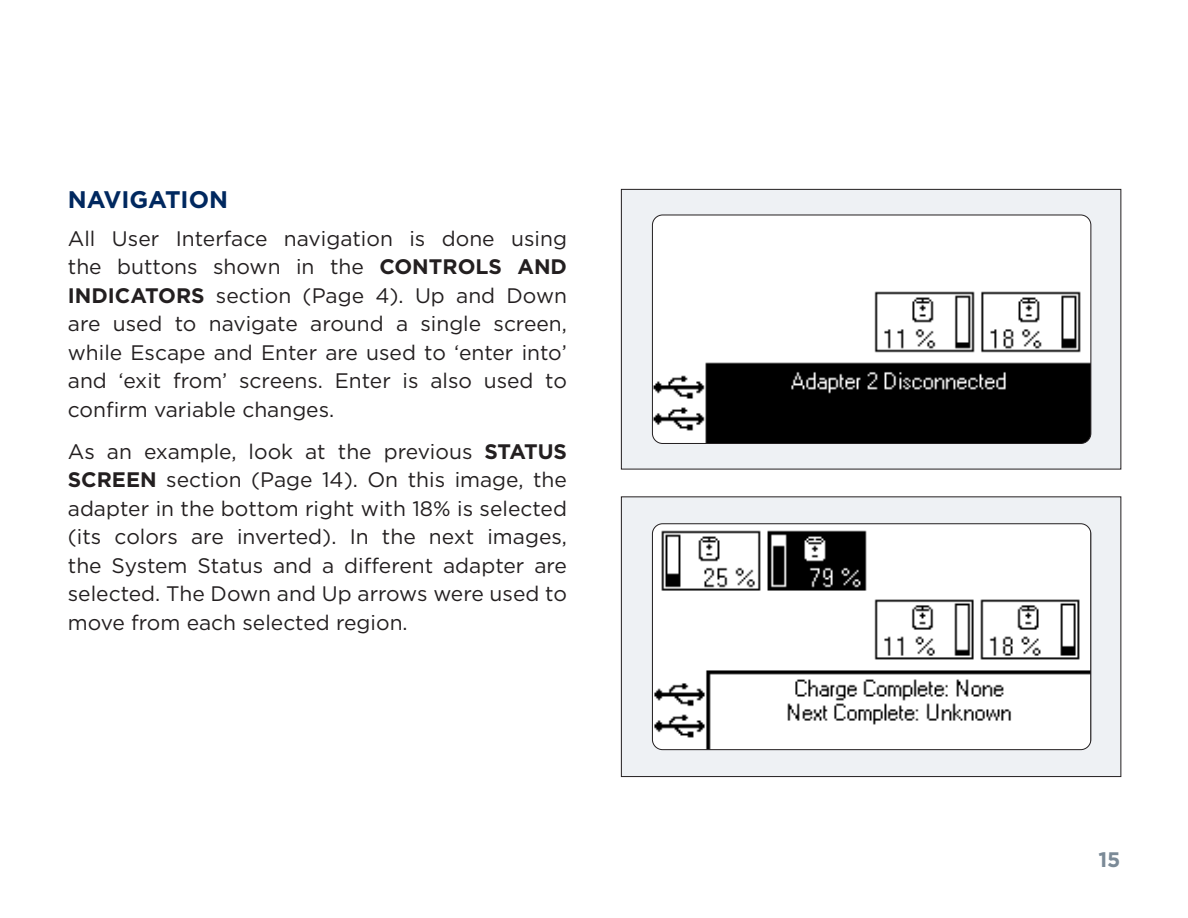
<style>
.page{position:relative;width:1188px;height:918px;background:#fff}
.page>*{position:absolute;margin:0;border:0;box-sizing:border-box;transform-origin:0 0}
.t1{font:700 24px "Gotham";color:#00285f}
.t2{font:21px/28.5px "Gotham";color:#231f20;text-align:justify}
.t3{font:700 21px "Gotham";color:#7b8a97}
.s1{font-weight:700}
</style>
<div class="page">
<div style="left:621px;top:189px;width:500px;height:280px;background:#eef1f4"></div>
<img style="left:652px;top:215px;width:439px;height:228px">
<div style="left:652px;top:215px;width:439px;height:229px;border:1px solid #231f20;border-radius:10px"></div>
<div style="left:621px;top:189px;width:500px;height:280px;border:1px solid #231f20"></div>
<div style="left:621px;top:497px;width:500px;height:280px;background:#eef1f4"></div>
<img style="left:652px;top:524px;width:439px;height:226px">
<div style="left:652px;top:523px;width:439px;height:227px;border:1px solid #231f20;border-radius:10px"></div>
<div style="left:621px;top:496px;width:500px;height:281px;border:1px solid #231f20"></div>
<p class="t1" style="left:68px;top:184px;width:162px">NAVIGATION</p>
<p class="t2" style="left:68px;top:223px;width:501px">All User Interface navigation is done using the buttons shown in the <span class="s1">CONTROLS AND INDICATORS</span> section (Page 4). Up and Down are used to navigate around a single screen, while Escape and Enter are used to ‘enter into’ and ‘exit from’ screens. Enter is also used to confirm variable changes.</p>
<p class="t2" style="left:68px;top:436px;width:501px">As an example, look at the previous <span class="s1">STATUS SCREEN</span> section (Page 14). On this image, the adapter in the bottom right with 18% is selected (its colors are inverted). In the next images, the System Status and a different adapter are selected. The Down and Up arrows were used to move from each selected region.</p>
<p class="t3" style="left:1098px;top:846px;width:24px">15</p>
</div>
